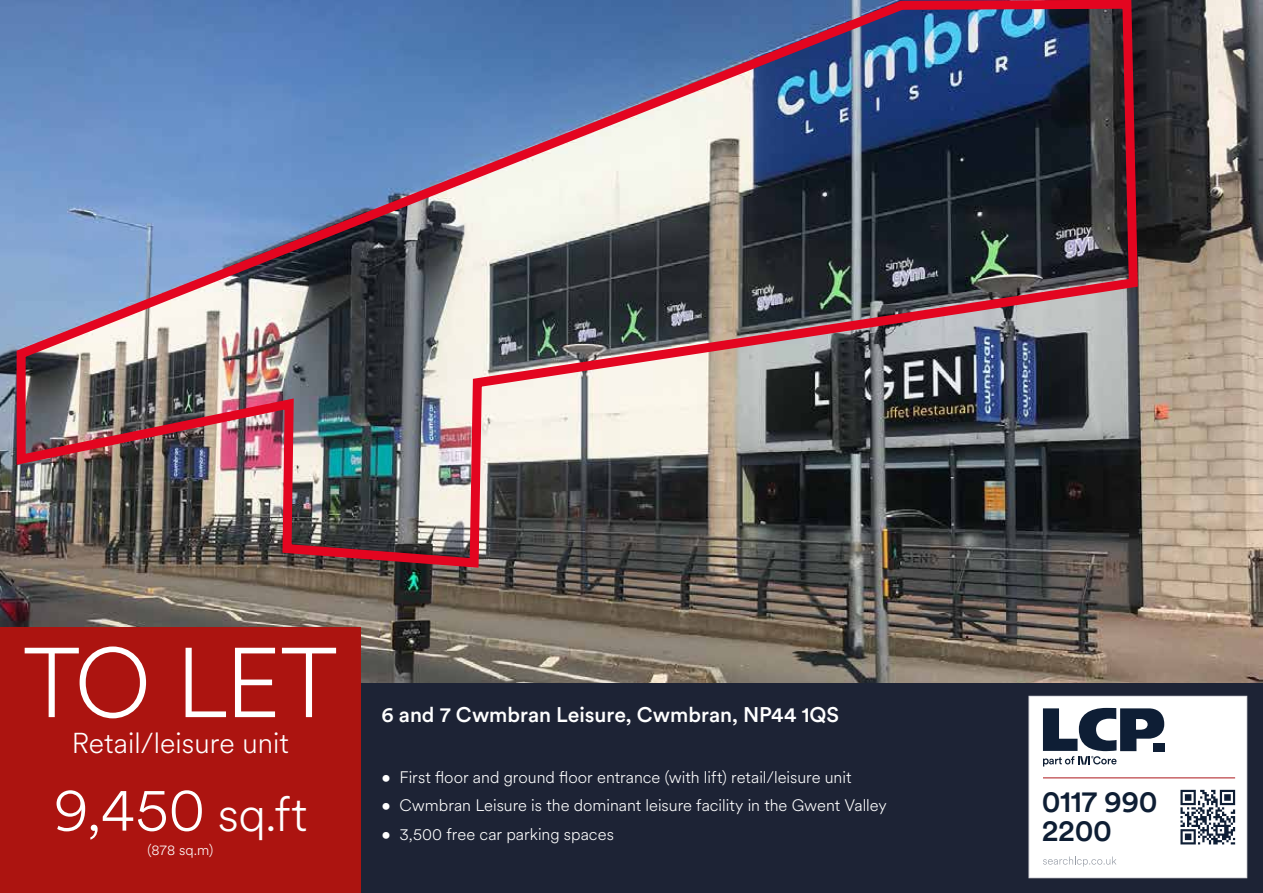
<style>
.page{position:relative;width:1263px;height:893px;background:#fff}
.page>*{position:absolute;margin:0;border:0;box-sizing:border-box;transform-origin:0 0}
.t1{font:300 97.8px "Circular XX";color:#fff}
.t2{font:300 61.05px "Circular XX";color:#fff}
.t3{font:500 30.15px/29.5px "Circular XX";letter-spacing:-.01em;color:#0e1e34}
.t4{font:300 28.5px "Circular XX";color:#fff}
.t5{font:500 21px "Circular XX";letter-spacing:-.005em;color:#fff}
.t6{font:300 16.5px "Circular XX";color:#fff}
.t7{font:300 14.4px "Circular XX";color:#fff}
.s1{font-size:48.15px}
</style>
<div class="page">
<img style="left:0;top:0;width:1263px;height:683px">
<div style="left:359px;top:683px;width:904px;height:210px;background:#1d2335"></div>
<div style="left:0;top:628px;width:361px;height:265px;background:#ac1410"></div>
<div style="left:1029px;top:696px;width:218px;height:182px;background:#fff"></div>
<div style="left:1029px;top:696px;width:218px;height:182px;border:1px solid #dddde2"></div>
<svg style="left:1043px;top:856px;width:73px;height:11px"></svg>
<hr style="left:1043px;top:778px;width:192px;height:1px;background:#ac161b">
<svg style="left:1043px;top:708px;width:121px;height:58px"></svg>
<svg style="left:1180px;top:790px;width:55px;height:54px"></svg>
<img style="left:12px;top:0;width:1130px;height:573px">
<h1 class="t1" style="left:23px;top:617px;width:317px">TO LET</h1>
<h3 class="t4" style="left:72px;top:724px;width:219px">Retail/leisure unit</h3>
<h2 class="t2" style="left:53px;top:768px;width:255px">9,450 <span class="s1">sq.ft</span></h2>
<p class="t7" style="left:148px;top:840px;width:67px">(878 sq.m)</p>
<p class="t5" style="left:381px;top:701px;width:459px">6 and 7 Cwmbran Leisure, Cwmbran, NP44 1QS</p>
<p class="t6" style="left:381px;top:766px;width:471px">• First floor and ground floor entrance (with lift) retail/leisure unit</p>
<p class="t6" style="left:381px;top:794px;width:507px">• Cwmbran Leisure is the dominant leisure facility in the Gwent Valley</p>
<p class="t6" style="left:381px;top:823px;width:234px">• 3,500 free car parking spaces</p>
<h3 class="t3" style="left:1042px;top:785px;width:117px">0117 990<br>2200</h3>
</div>
